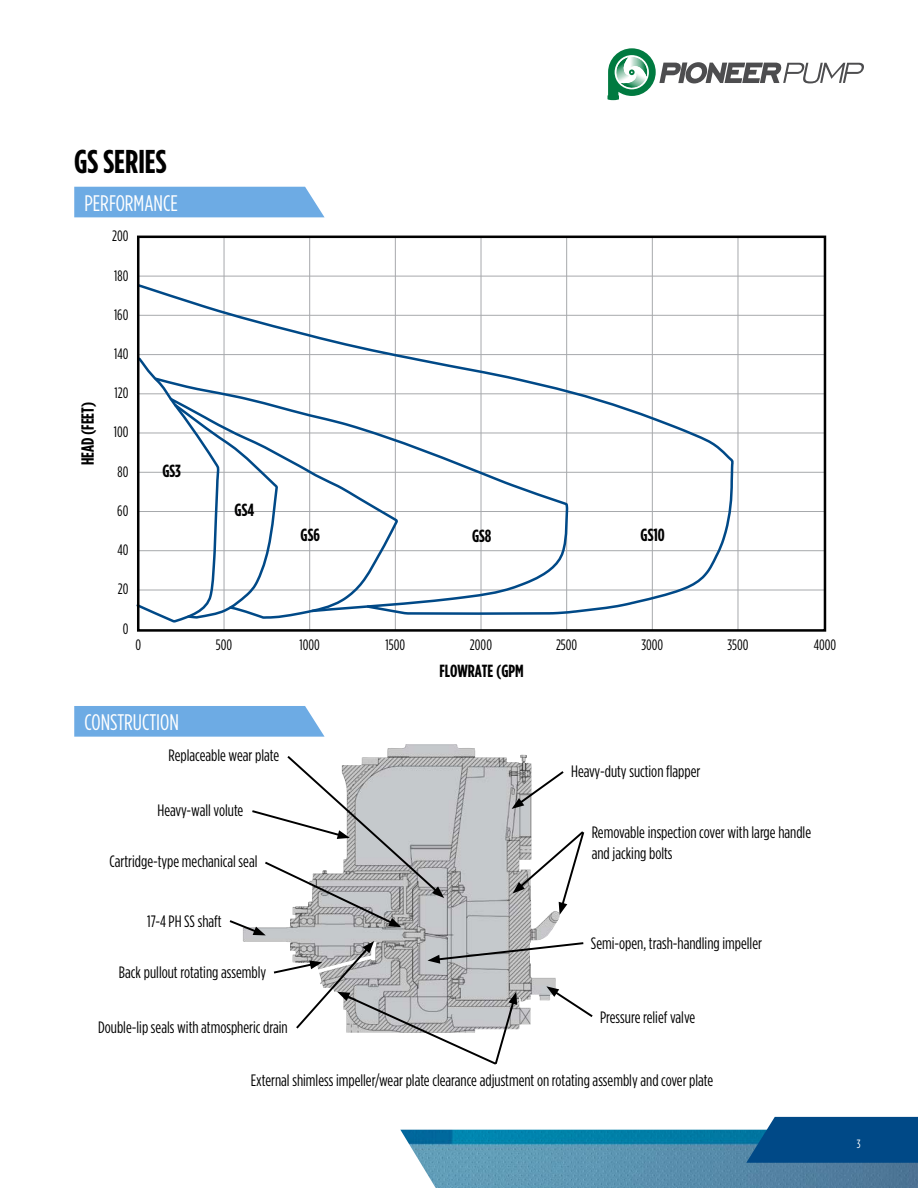
<style>
.page{position:relative;width:918px;height:1188px;background:#fff}
.page>*{position:absolute;margin:0;border:0;box-sizing:border-box;transform-origin:0 0}
.t1{font:700 33px "Gotham Condensed";color:#000}
.t2{font:22.5px "Gotham Condensed";color:#fff}
.t3{font:700 17.55px "Gotham Condensed";color:#000}
.t4{font:16.5px/21px "Gotham Condensed";color:#000}
.t5{font:15px "Gotham Condensed";color:#000}
.t6{font:12px "Gotham Condensed";color:#fff}
</style>
<div class="page">
<img style="left:400px;top:1130px;width:518px;height:58px">
<svg style="left:746px;top:1117px;width:172px;height:46px;background:#0b528d"></svg>
<svg style="left:608px;top:48px;width:256px;height:52px"></svg>
<div style="left:74px;top:187px;width:251px;height:30px;background:#6dabe4"></div>
<hr style="left:224px;top:237px;width:1px;height:393px;background:#a7a9ac">
<hr style="left:309px;top:237px;width:1px;height:393px;background:#a7a9ac">
<hr style="left:395px;top:237px;width:1px;height:393px;background:#a7a9ac">
<hr style="left:481px;top:237px;width:1px;height:393px;background:#a7a9ac">
<hr style="left:566px;top:237px;width:1px;height:393px;background:#a7a9ac">
<hr style="left:652px;top:237px;width:1px;height:393px;background:#a7a9ac">
<hr style="left:738px;top:237px;width:1px;height:393px;background:#a7a9ac">
<hr style="left:138px;top:276px;width:687px;height:1px;background:#a7a9ac">
<hr style="left:138px;top:315px;width:687px;height:1px;background:#a7a9ac">
<hr style="left:138px;top:354px;width:687px;height:1px;background:#a7a9ac">
<hr style="left:138px;top:394px;width:687px;height:1px;background:#a7a9ac">
<hr style="left:138px;top:433px;width:687px;height:1px;background:#a7a9ac">
<hr style="left:138px;top:472px;width:687px;height:1px;background:#a7a9ac">
<hr style="left:138px;top:511px;width:687px;height:1px;background:#a7a9ac">
<hr style="left:138px;top:550px;width:687px;height:1px;background:#a7a9ac">
<hr style="left:138px;top:590px;width:687px;height:1px;background:#a7a9ac">
<svg style="left:141px;top:282px;width:594px;height:334px"></svg>
<svg style="left:280px;top:376px;width:290px;height:238px"></svg>
<svg style="left:280px;top:396px;width:119px;height:224px"></svg>
<svg style="left:136px;top:327px;width:144px;height:298px"></svg>
<div style="left:137px;top:236px;width:689px;height:396px;border:3px solid #000"></div>
<img style="left:243px;top:744px;width:287px;height:198px">
<svg style="left:229px;top:754px;width:215px;height:181px"></svg>
<svg style="left:512px;top:769px;width:52px;height:40px"></svg>
<svg style="left:513px;top:829px;width:72px;height:86px"></svg>
<svg style="left:272px;top:941px;width:321px;height:124px"></svg>
<svg style="left:74px;top:706px;width:251px;height:31px;background:#74afe5"></svg>
<h1 class="t1" style="left:74px;top:142px;width:94px">GS SERIES</h1>
<h2 class="t2" style="left:85px;top:190px;width:95px">PERFORMANCE</h2>
<p class="t5" style="left:112px;top:228px;width:18px">200</p>
<p class="t5" style="left:114px;top:267px;width:16px">180</p>
<p class="t5" style="left:114px;top:306px;width:16px">160</p>
<p class="t5" style="left:114px;top:345px;width:16px">140</p>
<p class="t3" style="left:77px;top:465px;width:65px;rotate:-90deg">HEAD (FEET)</p>
<p class="t5" style="left:114px;top:384px;width:15px">120</p>
<p class="t5" style="left:114px;top:424px;width:16px">100</p>
<p class="t5" style="left:118px;top:463px;width:12px">80</p>
<p class="t5" style="left:117px;top:502px;width:13px">60</p>
<p class="t5" style="left:117px;top:541px;width:13px">40</p>
<p class="t3" style="left:162px;top:460px;width:20px">GS3</p>
<p class="t3" style="left:235px;top:499px;width:21px">GS4</p>
<p class="t3" style="left:301px;top:525px;width:21px">GS6</p>
<p class="t3" style="left:472px;top:526px;width:21px">GS8</p>
<p class="t3" style="left:641px;top:525px;width:26px">GS10</p>
<p class="t5" style="left:118px;top:581px;width:12px">20</p>
<p class="t5" style="left:123px;top:620px;width:7px">0</p>
<p class="t5" style="left:135px;top:636px;width:7px">0</p>
<p class="t5" style="left:216px;top:636px;width:18px">500</p>
<p class="t5" style="left:299px;top:636px;width:22px">1000</p>
<p class="t5" style="left:386px;top:636px;width:21px">1500</p>
<p class="t5" style="left:470px;top:636px;width:24px">2000</p>
<p class="t5" style="left:556px;top:636px;width:23px">2500</p>
<p class="t5" style="left:641px;top:636px;width:23px">3000</p>
<p class="t5" style="left:727px;top:636px;width:23px">3500</p>
<p class="t5" style="left:814px;top:636px;width:24px">4000</p>
<p class="t3" style="left:439px;top:661px;width:86px">FLOWRATE (GPM</p>
<h2 class="t2" style="left:85px;top:710px;width:96px">CONSTRUCTION</h2>
<p class="t4" style="left:169px;top:745px;width:112px">Replaceable wear plate</p>
<p class="t4" style="left:158px;top:799px;width:87px">Heavy-wall volute</p>
<p class="t4" style="left:109px;top:850px;width:150px">Cartridge-type mechanical seal</p>
<p class="t4" style="left:147px;top:911px;width:76px">17-4 PH SS shaft</p>
<p class="t4" style="left:119px;top:962px;width:149px">Back pullout rotating assembly</p>
<p class="t4" style="left:98px;top:1016px;width:191px">Double-lip seals with atmospheric drain</p>
<p class="t4" style="left:571px;top:761px;width:131px">Heavy-duty suction flapper</p>
<p class="t4" style="left:592px;top:822px;width:221px">Removable inspection cover with large handle and jacking bolts</p>
<p class="t4" style="left:591px;top:932px;width:173px">Semi-open, trash-handling impeller</p>
<p class="t4" style="left:600px;top:1006px;width:97px">Pressure relief valve</p>
<p class="t4" style="left:251px;top:1070px;width:464px">External shimless impeller/wear plate clearance adjustment on rotating assembly and cover plate</p>
<p class="t6" style="left:857px;top:1137px;width:5px">3</p>
</div>
